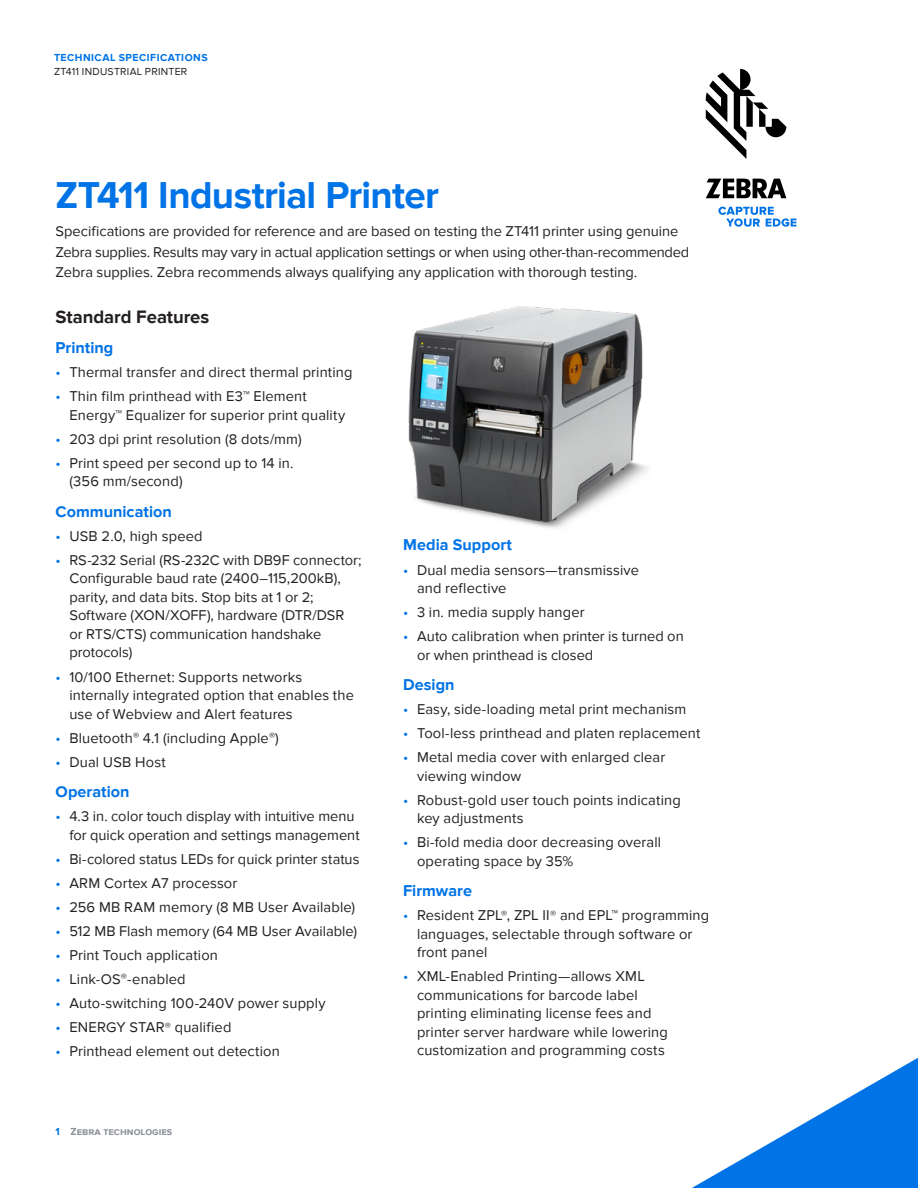
<style>
.page{position:relative;width:918px;height:1188px;background:#fff}
.page>*{position:absolute;margin:0;border:0;box-sizing:border-box;transform-origin:0 0}
.t1{font:700 38.55px "Proxima Nova";letter-spacing:-.02em;color:#0073e6}
.t2{font:700 18.45px "Proxima Nova";letter-spacing:-.005em;color:#231f20}
.t3{font:700 16.2px "Proxima Nova";color:#0073e6}
.t4{font:14.7px/18.5px "Proxima Nova";letter-spacing:.01em;color:#231f20}
.t5{font:700 10.5px "Proxima Nova";letter-spacing:.05em;color:#0073e6}
.t6{font:10.5px "Proxima Nova";letter-spacing:.025em;color:#231f20}
.t7{font:700 10.5px "Proxima Nova";color:#8e9299}
.s1{color:#0073e6}
.s2{font-size:12.3px;color:#000}
</style>
<div class="page">
<svg style="left:706px;top:69px;width:80px;height:90px"></svg>
<svg style="left:706px;top:179px;width:80px;height:19px"></svg>
<svg style="left:718px;top:207px;width:78px;height:20px"></svg>
<svg style="left:692px;top:1058px;width:226px;height:130px"></svg>
<img style="left:408px;top:306px;width:240px;height:222px">
<p class="t5" style="left:54px;top:51px;width:155px">TECHNICAL SPECIFICATIONS</p>
<p class="t6" style="left:54px;top:66px;width:135px">ZT411 INDUSTRIAL PRINTER</p>
<h1 class="t1" style="left:56px;top:173px;width:385px">ZT411 Industrial Printer</h1>
<p class="t4" style="left:56px;top:221px;width:635px;line-height:20.9px">Specifications are provided for reference and are based on testing the ZT411 printer using genuine<br>Zebra supplies. Results may vary in actual application settings or when using other-than-recommended<br>Zebra supplies. Zebra recommends always qualifying any application with thorough testing.</p>
<p class="t2" style="left:56px;top:306px;width:155px">Standard Features</p>
<p class="t3" style="left:56px;top:338px;width:59px">Printing</p>
<p class="t4" style="left:56px;top:363px;width:299px"><span class="s1">•</span> Thermal transfer and direct thermal printing</p>
<p class="t4" style="left:69px;top:387px;width:277px;text-indent:-14px"><span class="s1">•</span> Thin film printhead with E3™ Element<br>Energy™ Equalizer for superior print quality</p>
<p class="t4" style="left:56px;top:430px;width:248px"><span class="s1">•</span> 203 dpi print resolution (8 dots/mm)</p>
<p class="t4" style="left:69px;top:454px;width:226px;text-indent:-14px"><span class="s1">•</span> Print speed per second up to 14 in. (356 mm/second)</p>
<p class="t3" style="left:56px;top:502px;width:118px">Communication</p>
<p class="t4" style="left:56px;top:527px;width:149px"><span class="s1">•</span> USB 2.0, high speed</p>
<p class="t4" style="left:69px;top:551px;width:294px;text-indent:-14px"><span class="s1">•</span> RS-232 Serial (RS-232C with DB9F connector; Configurable baud rate (2400–115,200kB), parity, and data bits. Stop bits at 1 or 2; Software (XON/XOFF), hardware (DTR/DSR<br>or RTS/CTS) communication handshake protocols)</p>
<p class="t4" style="left:69px;top:668px;width:286px;text-indent:-14px"><span class="s1">•</span> 10/100 Ethernet: Supports networks internally integrated option that enables the use of Webview and Alert features</p>
<p class="t4" style="left:56px;top:729px;width:225px"><span class="s1">•</span> Bluetooth<span class="s2">®</span> 4.1 (including Apple<span class="s2">®</span>)</p>
<p class="t4" style="left:56px;top:753px;width:112px"><span class="s1">•</span> Dual USB Host</p>
<p class="t3" style="left:56px;top:782px;width:76px">Operation</p>
<p class="t4" style="left:69px;top:807px;width:292px;text-indent:-14px"><span class="s1">•</span> 4.3 in. color touch display with intuitive menu for quick operation and settings management</p>
<p class="t4" style="left:56px;top:850px;width:306px"><span class="s1">•</span> Bi-colored status LEDs for quick printer status</p>
<p class="t4" style="left:56px;top:874px;width:183px"><span class="s1">•</span> ARM Cortex A7 processor</p>
<p class="t4" style="left:56px;top:898px;width:301px"><span class="s1">•</span> 256 MB RAM memory (8 MB User Available)</p>
<p class="t4" style="left:56px;top:922px;width:303px"><span class="s1">•</span> 512 MB Flash memory (64 MB User Available)</p>
<p class="t4" style="left:56px;top:946px;width:164px"><span class="s1">•</span> Print Touch application</p>
<p class="t4" style="left:56px;top:970px;width:132px"><span class="s1">•</span> Link-OS<span class="s2">®</span>-enabled</p>
<p class="t4" style="left:56px;top:994px;width:272px"><span class="s1">•</span> Auto-switching 100-240V power supply</p>
<p class="t4" style="left:56px;top:1018px;width:177px"><span class="s1">•</span> ENERGY STAR<span class="s2">®</span> qualified</p>
<p class="t4" style="left:56px;top:1042px;width:226px"><span class="s1">•</span> Printhead element out detection</p>
<p class="t7" style="left:56px;top:1126px;width:118px"><span class="s1">1</span> Zebra technologies</p>
<p class="t3" style="left:403px;top:536px;width:110px">Media Support</p>
<p class="t4" style="left:417px;top:561px;width:224px;text-indent:-14px"><span class="s1">•</span> Dual media sensors—transmissive and reflective</p>
<p class="t4" style="left:403px;top:603px;width:183px"><span class="s1">•</span> 3 in. media supply hanger</p>
<p class="t4" style="left:417px;top:627px;width:268px;text-indent:-14px"><span class="s1">•</span> Auto calibration when printer is turned on or when printhead is closed</p>
<p class="t3" style="left:403px;top:675px;width:53px">Design</p>
<p class="t4" style="left:403px;top:700px;width:285px"><span class="s1">•</span> Easy, side-loading metal print mechanism</p>
<p class="t4" style="left:403px;top:724px;width:299px"><span class="s1">•</span> Tool-less printhead and platen replacement</p>
<p class="t4" style="left:417px;top:748px;width:250px;text-indent:-14px"><span class="s1">•</span> Metal media cover with enlarged clear viewing window</p>
<p class="t4" style="left:417px;top:791px;width:265px;text-indent:-14px"><span class="s1">•</span> Robust-gold user touch points indicating key adjustments</p>
<p class="t4" style="left:417px;top:833px;width:246px;text-indent:-14px"><span class="s1">•</span> Bi-fold media door decreasing overall operating space by 35%</p>
<p class="t3" style="left:403px;top:881px;width:70px">Firmware</p>
<p class="t4" style="left:417px;top:906px;width:294px;text-indent:-14px"><span class="s1">•</span> Resident ZPL<span class="s2">®</span>, ZPL II<span class="s2">®</span> and EPL™ programming languages, selectable through software or front panel</p>
<p class="t4" style="left:417px;top:967px;width:252px;text-indent:-14px"><span class="s1">•</span> XML-Enabled Printing—allows XML communications for barcode label printing eliminating license fees and printer server hardware while lowering customization and programming costs</p>
</div>
